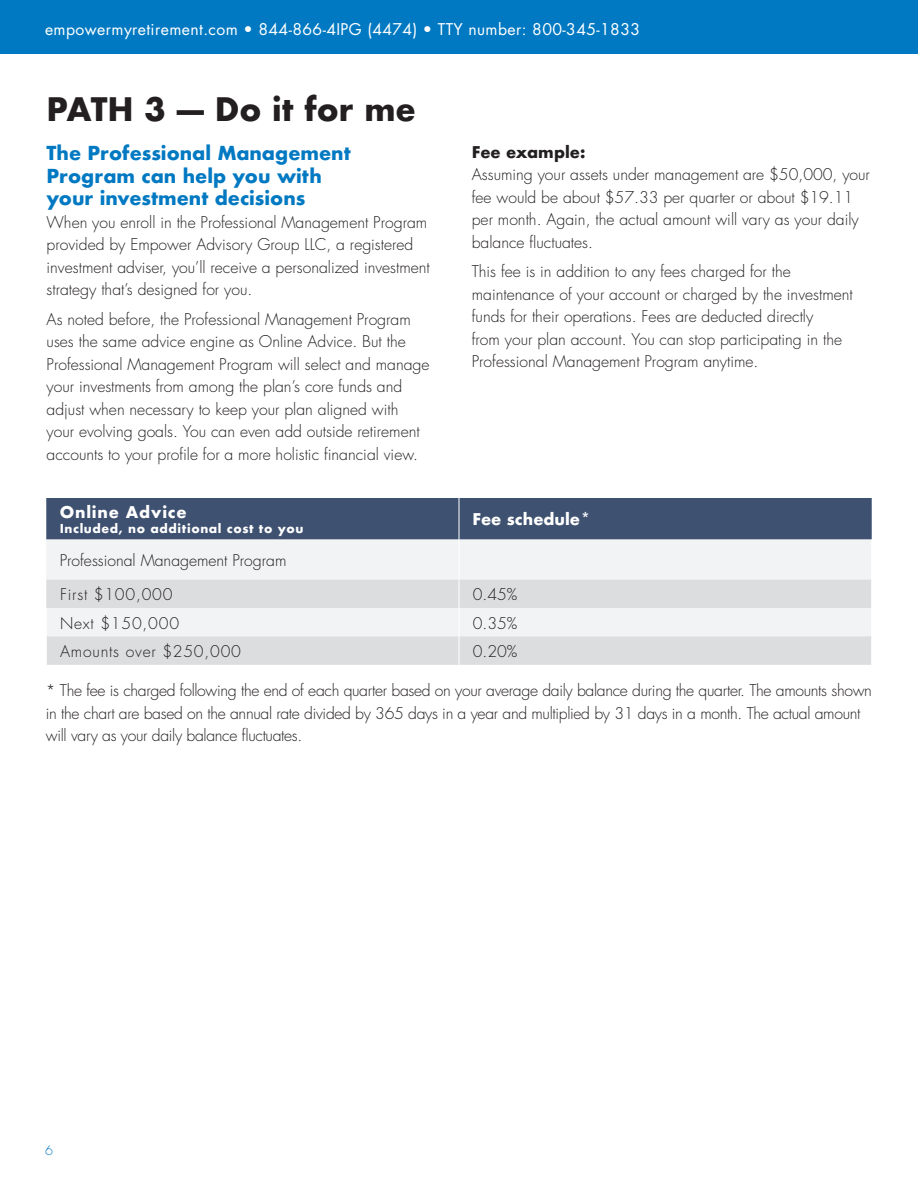
<style>
.page{position:relative;width:918px;height:1188px;background:#fff}
.page>*{position:absolute;margin:0;border:0;box-sizing:border-box;transform-origin:0 0}
.t1{font:700 31.5px "Futura";color:#231f20}
.t2{font:700 18.75px/22.5px "Futura";color:#0079c2}
.t3{font:300 15.75px/22.5px "Futura Std";color:#231f20}
.t4{font:300 15.75px/22.5px "Futura Std";letter-spacing:-.02em;color:#231f20}
.t5{font:15.75px "Futura Std";letter-spacing:.025em;color:#fff}
.t6{font:300 15.75px "Futura Std";letter-spacing:.05em;color:#231f20}
.t7{font:700 15.75px "Futura";letter-spacing:.045em;color:#fff}
.t8{font:700 15.75px "Futura";color:#fff}
.t9{font:700 15.75px "Futura";color:#231f20}
.t10{font:300 12.75px "Futura Std";color:#0079c2}
.t11{font:700 12px "Futura";letter-spacing:.05em;color:#fff}
</style>
<div class="page">
<div style="left:0;top:0;width:918px;height:54px;background:#0079c2"></div>
<div style="left:46px;top:498px;width:826px;height:42px;background:#3e5170"></div>
<div style="left:46px;top:540px;width:825px;height:40px;background:#f2f3f4"></div>
<svg style="left:46px;top:580px;width:825px;height:85px;fill:#dcdddf"></svg>
<hr style="left:459px;top:540px;width:1px;height:40px;background:#fff">
<hr style="left:459px;top:498px;width:1px;height:42px;background:#fff">
<svg style="left:46px;top:608px;width:1px;height:57px"></svg>
<svg style="left:459px;top:580px;width:1px;height:85px"></svg>
<p class="t5" style="left:45px;top:19px;width:597px">empowermyretirement.com • 844-866-4IPG (4474) • TTY number: 800-345-1833</p>
<h1 class="t1" style="left:47px;top:86px;width:371px">PATH 3 — Do it for me</h1>
<p class="t2" style="left:47px;top:142px;width:306px">The Professional Management<br>Program can help you with your investment decisions</p>
<p class="t3" style="left:47px;top:211px;width:385px">When you enroll in the Professional Management Program provided by Empower Advisory Group LLC, a registered investment adviser, you’ll receive a personalized investment strategy that’s designed for you.</p>
<p class="t3" style="left:47px;top:308px;width:385px">As noted before, the Professional Management Program uses the same advice engine as Online Advice. But the Professional Management Program will select and manage your investments from among the plan’s core funds and adjust when necessary to keep your plan aligned with your evolving goals. You can even add outside retirement accounts to your profile for a more holistic financial view.</p>
<p class="t7" style="left:60px;top:501px;width:128px">Online Advice</p>
<p class="t11" style="left:60px;top:520px;width:245px">Included, no additional cost to you</p>
<p class="t3" style="left:60px;top:544px;width:228px;line-height:34.2px">Professional Management Program<br>First $100,000</p>
<p class="t9" style="left:472px;top:141px;width:115px">Fee example:</p>
<p class="t3" style="left:472px;top:164px;width:400px">Assuming your assets under management are $50,000, your fee would be about $57.33 per quarter or about $19.11 per month. Again, the actual amount will vary as your daily balance fluctuates.</p>
<p class="t3" style="left:472px;top:261px;width:383px">This fee is in addition to any fees charged for the maintenance of your account or charged by the investment funds for their operations. Fees are deducted directly<br>from your plan account. You can stop participating in the Professional Management Program anytime.</p>
<p class="t8" style="left:472px;top:508px;width:120px">Fee schedule*</p>
<p class="t3" style="left:473px;top:584px;width:46px">0.45%</p>
<p class="t6" style="left:60px;top:613px;width:121px">Next $150,000</p>
<p class="t3" style="left:473px;top:612px;width:46px">0.35%</p>
<p class="t6" style="left:60px;top:642px;width:183px">Amounts over $250,000</p>
<p class="t3" style="left:473px;top:641px;width:46px">0.20%</p>
<p class="t4" style="left:46px;top:680px;width:828px">* The fee is charged following the end of each quarter based on your average daily balance during the quarter. The amounts shown in the chart are based on the annual rate divided by 365 days in a year and multiplied by 31 days in a month. The actual amount will vary as your daily balance fluctuates.</p>
<p class="t10" style="left:45px;top:1143px;width:9px">6</p>
</div>
